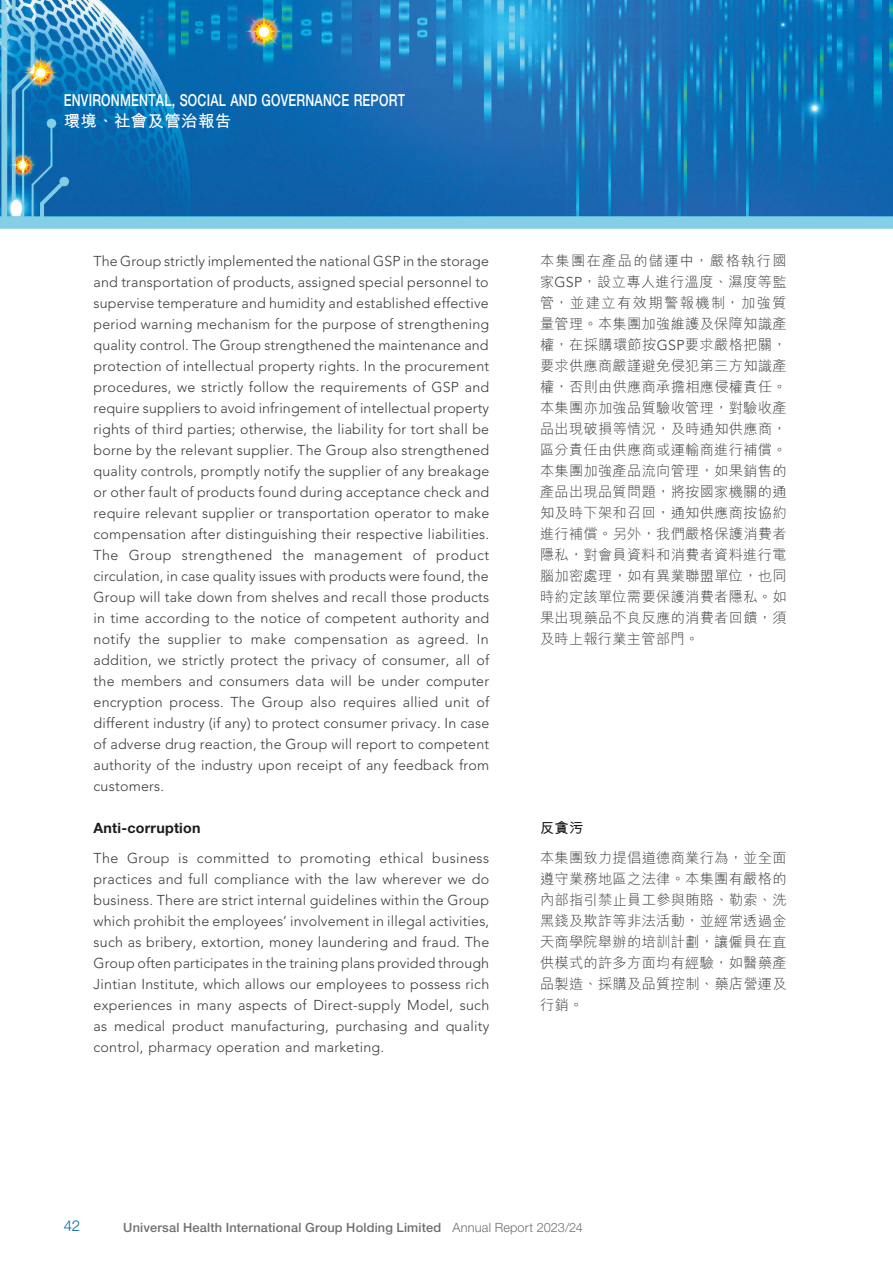
<style>
.page{position:relative;width:893px;height:1263px;background:#fff}
.page>*{position:absolute;margin:0;border:0;box-sizing:border-box;transform-origin:0 0}
.t1{font:500 16.5px "Helvetica Neue LT Pro";letter-spacing:.015em;color:#fff;scale:.75 1}
.t2{font:700 16.5px "M Hei HK";letter-spacing:.015em;color:#fff}
.t3{font:300 15px "Helvetica Neue LT Pro";color:#0867a6}
.t4{font:300 14.25px/21px "Avenir LT Pro";letter-spacing:.015em;color:#3c3c3b;text-align:justify}
.t5{font:300 14.25px/21px "M Hei HK";letter-spacing:.02em;color:#3c3c3b;text-align:justify}
.t6{font:700 14.25px "Helvetica Neue LT Pro";letter-spacing:.015em;color:#1c1c1b}
.t7{font:700 14.25px "M Hei HK";color:#1c1c1b}
.t8{font:500 12.75px "Helvetica Neue LT Pro";letter-spacing:.015em;color:#6f6f6f}
.s1{font-family:"Avenir LT Pro"}
.s2{font-weight:300}
</style>
<div class="page">
<img style="left:0;top:0;width:892px;height:229px">
<p class="t1" style="left:64px;top:90px;width:456px">ENVIRONMENTAL, SOCIAL AND GOVERNANCE REPORT</p>
<p class="t2" style="left:64px;top:109px;width:169px">環境、社會及管治報告</p>
<p class="t4" style="left:94px;top:251px;width:397px">The Group strictly implemented the national GSP in the storage and transportation of products, assigned special personnel to supervise temperature and humidity and established effective period warning mechanism for the purpose of strengthening quality control. The Group strengthened the maintenance and protection of intellectual property rights. In the procurement procedures, we strictly follow the requirements of GSP and require suppliers to avoid infringement of intellectual property rights of third parties; otherwise, the liability for tort shall be borne by the relevant supplier. The Group also strengthened quality controls, promptly notify the supplier of any breakage or other fault of products found during acceptance check and require relevant supplier or transportation operator to make compensation after distinguishing their respective liabilities.<br>The Group strengthened the management of product circulation, in case quality issues with products were found, the Group will take down from shelves and recall those products in time according to the notice of competent authority and notify the supplier to make compensation as agreed. In addition, we strictly protect the privacy of consumer, all of the members and consumers data will be under computer encryption process. The Group also requires allied unit of different industry (if any) to protect consumer privacy. In case of adverse drug reaction, the Group will report to competent authority of the industry upon receipt of any feedback from customers.</p>
<p class="t6" style="left:94px;top:819px;width:109px">Anti-corruption</p>
<p class="t4" style="left:94px;top:847px;width:397px">The Group is committed to promoting ethical business practices and full compliance with the law wherever we do business. There are strict internal guidelines within the Group which prohibit the employees’ involvement in illegal activities, such as bribery, extortion, money laundering and fraud. The Group often participates in the training plans provided through Jintian Institute, which allows our employees to possess rich experiences in many aspects of Direct-supply Model, such as medical product manufacturing, purchasing and quality control, pharmacy operation and marketing.</p>
<p class="t5" style="left:540px;top:250px;width:248px">本集團在產品的儲運中，嚴格執行國家<span class="s1">GSP</span>，設立專人進行溫度、濕度等監管，並建立有效期警報機制，加強質量管理。本集團加強維護及保障知識產權，在採購環節按<span class="s1">GSP</span>要求嚴格把關，要求供應商嚴謹避免侵犯第三方知識產權，否則由供應商承擔相應侵權責任。本集團亦加強品質驗收管理，對驗收產品出現破損等情況，及時通知供應商，區分責任由供應商或運輸商進行補償。本集團加強產品流向管理，如果銷售的產品出現品質問題，將按國家機關的通知及時下架和召回，通知供應商按協約進行補償。另外，我們嚴格保護消費者隱私，對會員資料和消費者資料進行電腦加密處理，如有異業聯盟單位，也同時約定該單位需要保護消費者隱私。如果出現藥品不良反應的消費者回饋，須及時上報行業主管部門。</p>
<p class="t7" style="left:540px;top:817px;width:45px">反貪污</p>
<p class="t5" style="left:540px;top:846px;width:248px">本集團致力提倡道德商業行為，並全面遵守業務地區之法律。本集團有嚴格的內部指引禁止員工參與賄賂、勒索、洗黑錢及欺詐等非法活動，並經常透過金天商學院舉辦的培訓計劃，讓僱員在直供模式的許多方面均有經驗，如醫藥產品製造、採購及品質控制、藥店營運及行銷。</p>
<p class="t3" style="left:64px;top:1217px;width:18px">42</p>
<p class="t8" style="left:123px;top:1220px;width:461px">Universal Health International Group Holding Limited <span class="s2">Annual Report 2023/24</span></p>
</div>
